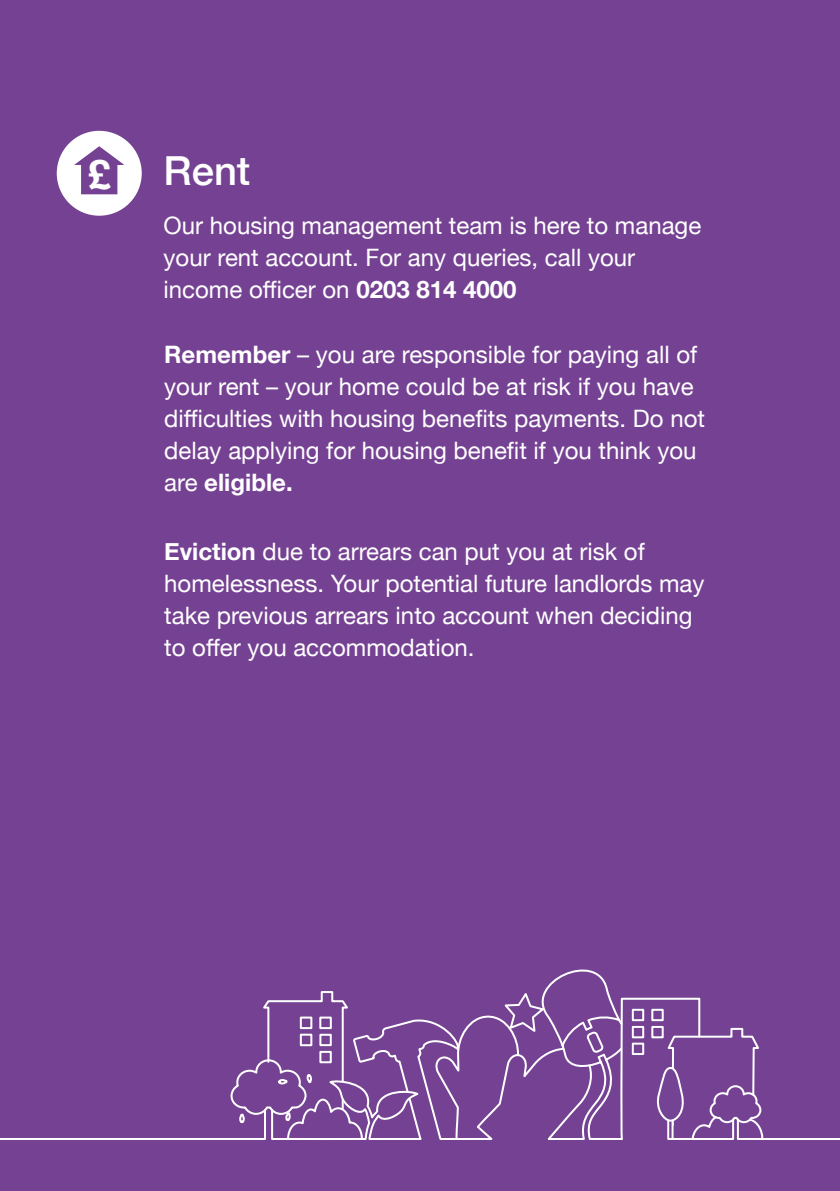
<style>
.page{position:relative;width:840px;height:1191px;background:#fff}
.page>*{position:absolute;margin:0;border:0;box-sizing:border-box;transform-origin:0 0}
.t1{font:500 40px "Helvetica Neue";color:#fff}
.t2{font:700 40px "Helvetica Neue";color:#fff}
.t3{font:24px/32px "Helvetica Neue";color:#fff}
.s1{font-weight:700}
</style>
<div class="page">
<div style="left:0;top:0;width:839px;height:1191px;background:#754293"></div>
<svg style="left:0;top:969px;width:763px;height:171px"></svg>
<div style="left:57px;top:131px;width:85px;height:85px;background:#fff;border-radius:50%"></div>
<svg style="left:74px;top:146px;width:50px;height:48px"></svg>
<hr style="left:759px;top:1138px;width:80px;height:2px;background:#fff">
<h1 class="t2" style="left:88px;top:143px;width:24px">£</h1>
<h1 class="t1" style="left:163px;top:138px;width:88px">Rent</h1>
<p class="t3" style="left:163px;top:211px;width:539px">Our housing management team is here to manage your rent account. For any queries, call your income officer on <span class="s1">0203 814 4000</span></p>
<p class="t3" style="left:164px;top:340px;width:542px"><span class="s1">Remember</span> – you are responsible for paying all of your rent – your home could be at risk if you have difficulties with housing benefits payments. Do not delay applying for housing benefit if you think you are <span class="s1">eligible.</span></p>
<p class="t3" style="left:164px;top:537px;width:541px"><span class="s1">Eviction</span> due to arrears can put you at risk of homelessness. Your potential future landlords may take previous arrears into account when deciding to offer you accommodation.</p>
</div>
